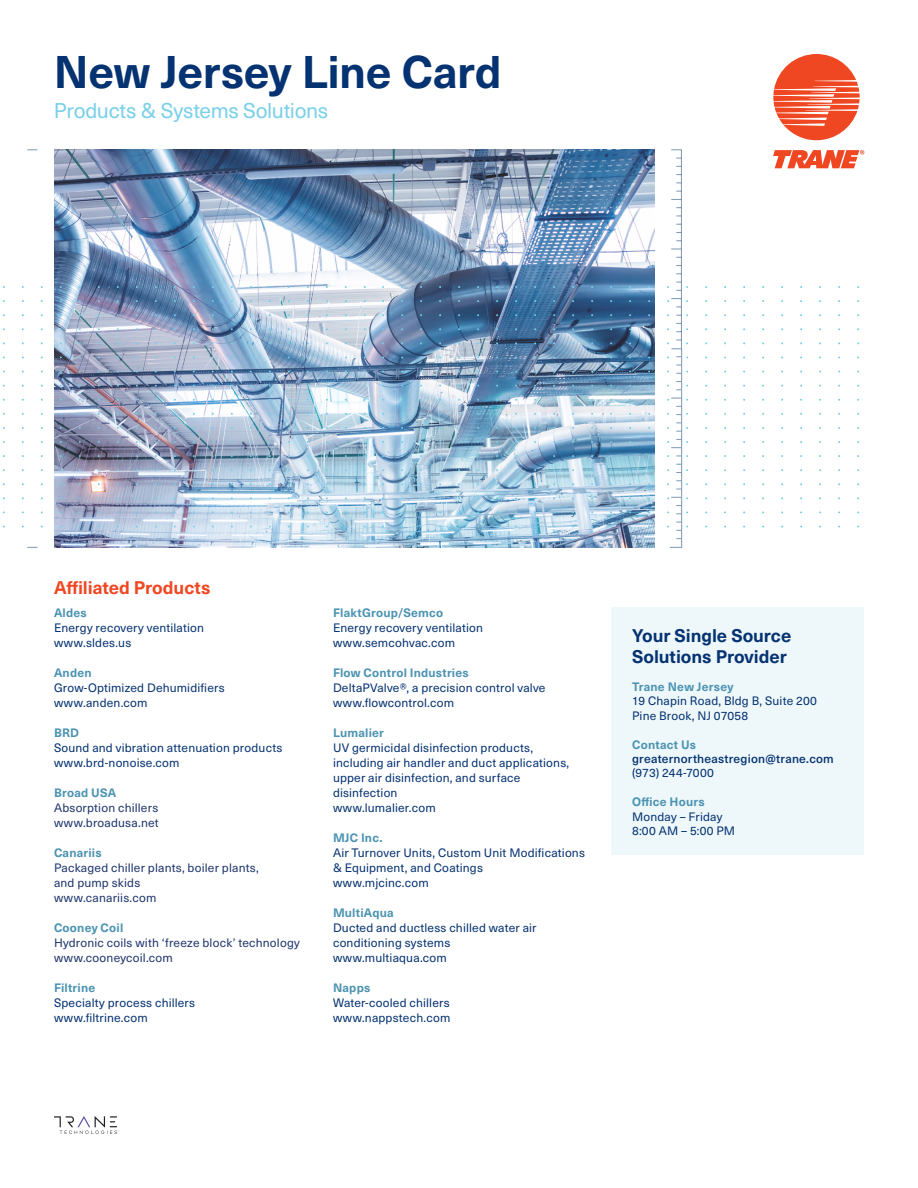
<style>
.page{position:relative;width:918px;height:1188px;background:#fff}
.page>*{position:absolute;margin:0;border:0;box-sizing:border-box;transform-origin:0 0}
.Main_Heading_v1{font:700 45px "Neue Haas Unica W1 G";letter-spacing:-.01em;color:#053271}
.Main_Sub-Heading_v1{font:21px "Neue Haas Unica W1 G";letter-spacing:-.02em;color:#79d0e8}
.Sidebar_Header{font:700 18px/21.6px "Neue Haas Unica W1 G";letter-spacing:-.005em;color:#053271}
.Red_Headers{font:700 18px "Neue Haas Unica W1 G";letter-spacing:-.005em;color:#ef4722}
.Body_Copy_-_8pt{font:12px/15px "Neue Haas Unica W1 G";letter-spacing:.015em;color:#053271}
.t1{font:12px/15px "Neue Haas Unica W1 G";letter-spacing:.015em;color:#1f366c}
.Body_Copy_-_8pt-2{font:700 12px "Neue Haas Unica W1 G";letter-spacing:.02em;color:#4b93b1}
.t2{font:500 12px "Neue Haas Unica W1 G";letter-spacing:.015em;color:#053271}
</style>
<div class="page">
<img style="left:54px;top:150px;width:601px;height:398px">
<svg style="left:667px;top:149px;width:21px;height:399px"></svg>
<div style="left:612px;top:608px;width:252px;height:247px;background:#eef8fb"></div>
<svg style="left:54px;top:1116px;width:65px;height:18px"></svg>
<svg style="left:773px;top:150px;width:68px;height:18px"></svg>
<svg style="left:841px;top:150px;width:23px;height:18px"></svg>
<svg style="left:773px;top:54px;width:87px;height:86px"></svg>
<p class="Main_Heading_v1" style="left:54px;top:38px;width:449px">New Jersey Line Card</p>
<p class="Main_Sub-Heading_v1" style="left:54px;top:95px;width:276px">Products &amp; Systems Solutions</p>
<p class="Red_Headers" style="left:54px;top:574px;width:158px">Affiliated Products</p>
<p class="Body_Copy_-_8pt-2" style="left:54px;top:603px;width:34px">Aldes</p>
<p class="Body_Copy_-_8pt" style="left:54px;top:619px;width:152px">Energy recovery ventilation</p>
<p class="Body_Copy_-_8pt" style="left:54px;top:634px;width:79px">www.sldes.us</p>
<p class="Body_Copy_-_8pt-2" style="left:54px;top:663px;width:39px">Anden</p>
<p class="Body_Copy_-_8pt" style="left:54px;top:679px;width:172px">Grow-Optimized Dehumidifiers</p>
<p class="Body_Copy_-_8pt" style="left:54px;top:694px;width:95px">www.anden.com</p>
<p class="Body_Copy_-_8pt-2" style="left:54px;top:723px;width:27px">BRD</p>
<p class="Body_Copy_-_8pt" style="left:54px;top:739px;width:230px">Sound and vibration attenuation products</p>
<p class="Body_Copy_-_8pt" style="left:54px;top:754px;width:127px">www.brd-nonoise.com</p>
<p class="Body_Copy_-_8pt-2" style="left:54px;top:783px;width:64px">Broad USA</p>
<p class="t1" style="left:54px;top:799px;width:106px">Absorption chillers</p>
<p class="t1" style="left:54px;top:814px;width:106px">www.broadusa.net</p>
<p class="Body_Copy_-_8pt-2" style="left:54px;top:843px;width:49px">Canariis</p>
<p class="t1" style="left:54px;top:859px;width:206px">Packaged chiller plants, boiler plants, and pump skids</p>
<p class="t1" style="left:54px;top:889px;width:104px">www.canariis.com</p>
<p class="Body_Copy_-_8pt-2" style="left:54px;top:918px;width:71px">Cooney Coil</p>
<p class="t1" style="left:54px;top:934px;width:247px">Hydronic coils with ‘freeze block’ technology</p>
<p class="t1" style="left:54px;top:949px;width:120px">www.cooneycoil.com</p>
<p class="Body_Copy_-_8pt-2" style="left:54px;top:978px;width:43px">Filtrine</p>
<p class="Body_Copy_-_8pt" style="left:54px;top:994px;width:143px">Specialty process chillers</p>
<p class="Body_Copy_-_8pt" style="left:54px;top:1009px;width:95px">www.filtrine.com</p>
<p class="Body_Copy_-_8pt-2" style="left:333px;top:603px;width:112px">FlaktGroup/Semco</p>
<p class="Body_Copy_-_8pt" style="left:333px;top:619px;width:152px">Energy recovery ventilation</p>
<p class="Body_Copy_-_8pt" style="left:333px;top:634px;width:124px">www.semcohvac.com</p>
<p class="Body_Copy_-_8pt-2" style="left:333px;top:663px;width:137px">Flow Control Industries</p>
<p class="Body_Copy_-_8pt" style="left:333px;top:679px;width:214px">DeltaPValve®, a precision control valve</p>
<p class="Body_Copy_-_8pt" style="left:333px;top:694px;width:123px">www.flowcontrol.com</p>
<p class="Body_Copy_-_8pt-2" style="left:333px;top:723px;width:53px">Lumalier</p>
<p class="Body_Copy_-_8pt" style="left:333px;top:739px;width:238px">UV germicidal disinfection products, including air handler and duct applications, upper air disinfection, and surface disinfection</p>
<p class="Body_Copy_-_8pt" style="left:333px;top:799px;width:104px">www.lumalier.com</p>
<p class="Body_Copy_-_8pt-2" style="left:333px;top:828px;width:51px">MJC Inc.</p>
<p class="Body_Copy_-_8pt" style="left:333px;top:844px;width:253px">Air Turnover Units, Custom Unit Modifications &amp; Equipment, and Coatings</p>
<p class="Body_Copy_-_8pt" style="left:333px;top:874px;width:97px">www.mjcinc.com</p>
<p class="Body_Copy_-_8pt-2" style="left:333px;top:903px;width:62px">MultiAqua</p>
<p class="Body_Copy_-_8pt" style="left:333px;top:919px;width:205px">Ducted and ductless chilled water air conditioning systems</p>
<p class="Body_Copy_-_8pt" style="left:333px;top:949px;width:115px">www.multiaqua.com</p>
<p class="Body_Copy_-_8pt-2" style="left:333px;top:978px;width:39px">Napps</p>
<p class="Body_Copy_-_8pt" style="left:333px;top:994px;width:118px">Water-cooled chillers</p>
<p class="Body_Copy_-_8pt" style="left:333px;top:1009px;width:119px">www.nappstech.com</p>
<p class="Sidebar_Header" style="left:632px;top:623px;width:161px">Your Single Source<br>Solutions Provider</p>
<p class="Body_Copy_-_8pt-2" style="left:632px;top:678px;width:103px">Trane New Jersey</p>
<p class="Body_Copy_-_8pt" style="left:632px;top:693px;width:186px">19 Chapin Road, Bldg B, Suite 200</p>
<p class="Body_Copy_-_8pt" style="left:632px;top:707px;width:118px">Pine Brook, NJ 07058</p>
<p class="Body_Copy_-_8pt-2" style="left:632px;top:735px;width:66px">Contact Us</p>
<p class="t2" style="left:632px;top:750px;width:203px">greaternortheastregion@trane.com</p>
<p class="Body_Copy_-_8pt" style="left:632px;top:765px;width:83px">(973) 244-7000</p>
<p class="Body_Copy_-_8pt-2" style="left:632px;top:793px;width:74px">Office Hours</p>
<p class="Body_Copy_-_8pt" style="left:632px;top:808px;width:92px">Monday – Friday</p>
<p class="Body_Copy_-_8pt" style="left:632px;top:823px;width:105px">8:00 AM – 5:00 PM</p>
</div>
